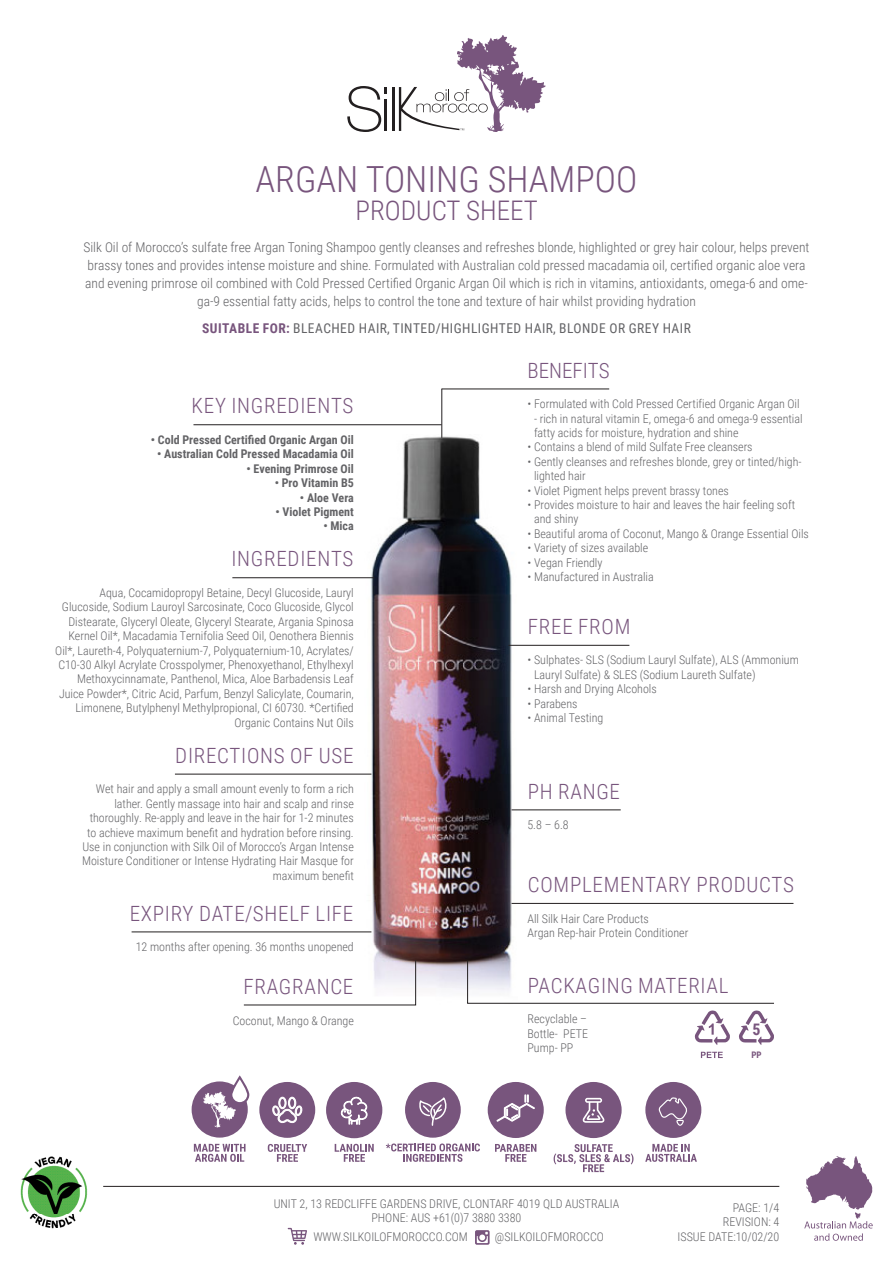
<style>
.page{position:relative;width:893px;height:1263px;background:#fff}
.page>*{position:absolute;margin:0;border:0;box-sizing:border-box;transform-origin:0 0}
.t1{font:300 36px "Roboto Condensed";color:#78557d}
.t2{font:300 27px "Roboto Condensed";color:#78557d}
.t3{font:300 21px "Roboto Condensed";letter-spacing:.035em;color:#78557d}
.t4{font:300 21px "Roboto Condensed";color:#78557d}
.t5{font:700 15.9px "Roboto Condensed";color:#78557d}
.t6{font:300 13.5px/18px "Roboto Condensed";color:#636366;text-align:center}
.t7{font:13.5px "Roboto Condensed";letter-spacing:.035em;color:#636366}
.t8{font:300 12px/14.4px "Roboto Condensed";color:#636366}
.t9{font:700 12px "Roboto Condensed";color:#636366}
.t10{font:700 9px "Roboto Condensed";color:#78557d}
.s1{font-weight:700;color:#78557d}
</style>
<div class="page">
<img style="left:364px;top:435px;width:153px;height:571px">
<hr style="left:392px;top:87px;width:3px;height:44px;background:#231f20">
<svg style="left:347px;top:86px;width:40px;height:46px"></svg>
<svg style="left:399px;top:35px;width:147px;height:97px"></svg>
<hr style="left:508px;top:645px;width:121px;height:1px;background:#231f20">
<hr style="left:232px;top:577px;width:142px;height:1px;background:#231f20">
<hr style="left:132px;top:932px;width:239px;height:1px;background:#231f20">
<hr style="left:175px;top:774px;width:196px;height:1px;background:#231f20">
<hr style="left:193px;top:424px;width:249px;height:1px;background:#231f20">
<svg style="left:467px;top:960px;width:307px;height:44px"></svg>
<hr style="left:512px;top:903px;width:281px;height:1px;background:#231f20">
<hr style="left:512px;top:810px;width:109px;height:1px;background:#231f20">
<svg style="left:243px;top:960px;width:173px;height:45px"></svg>
<hr style="left:442px;top:389px;width:167px;height:1px;background:#231f20">
<hr style="left:442px;top:389px;width:1px;height:49px;background:#231f20">
<svg style="left:804px;top:1156px;width:69px;height:85px"></svg>
<hr style="left:103px;top:1186px;width:676px;height:1px;background:#231f20">
<svg style="left:475px;top:1230px;width:15px;height:15px"></svg>
<svg style="left:288px;top:1228px;width:19px;height:17px"></svg>
<img style="left:20px;top:1156px;width:68px;height:73px">
<svg style="left:701px;top:1052px;width:22px;height:6px"></svg>
<svg style="left:695px;top:1010px;width:35px;height:35px"></svg>
<svg style="left:739px;top:1010px;width:35px;height:35px"></svg>
<svg style="left:194px;top:1144px;width:52px;height:18px"></svg>
<div style="left:192px;top:1081px;width:56px;height:56px;background:#78557d;border-radius:50%"></div>
<svg style="left:230px;top:1075px;width:19px;height:29px"></svg>
<svg style="left:203px;top:1079px;width:44px;height:48px"></svg>
<svg style="left:268px;top:1144px;width:39px;height:18px"></svg>
<div style="left:259px;top:1082px;width:56px;height:56px;background:#78557d;border-radius:50%"></div>
<svg style="left:272px;top:1097px;width:31px;height:26px"></svg>
<svg style="left:335px;top:1144px;width:39px;height:18px"></svg>
<div style="left:326px;top:1082px;width:56px;height:56px;background:#78557d;border-radius:50%"></div>
<svg style="left:341px;top:1096px;width:27px;height:29px"></svg>
<div style="left:405px;top:1082px;width:56px;height:56px;background:#78557d;border-radius:50%"></div>
<svg style="left:419px;top:1097px;width:28px;height:29px"></svg>
<svg style="left:386px;top:1143px;width:94px;height:19px"></svg>
<svg style="left:495px;top:1144px;width:41px;height:18px"></svg>
<div style="left:488px;top:1082px;width:56px;height:56px;background:#78557d;border-radius:50%"></div>
<svg style="left:496px;top:1095px;width:39px;height:27px"></svg>
<div style="left:565px;top:1082px;width:57px;height:56px;background:#78557d;border-radius:50%"></div>
<svg style="left:583px;top:1098px;width:22px;height:25px"></svg>
<svg style="left:554px;top:1144px;width:79px;height:28px"></svg>
<div style="left:645px;top:1082px;width:56px;height:56px;background:#78557d;border-radius:50%"></div>
<svg style="left:658px;top:1097px;width:29px;height:29px"></svg>
<svg style="left:645px;top:1144px;width:52px;height:18px"></svg>
<p class="t1" style="left:256px;top:154px;width:383px">ARGAN TONING SHAMPOO</p>
<p class="t2" style="left:356px;top:192px;width:184px">PRODUCT SHEET</p>
<p class="t6" style="left:83px;top:238px;width:728px">Silk Oil of Morocco’s sulfate free Argan Toning Shampoo gently cleanses and refreshes blonde, highlighted or grey hair colour, helps prevent brassy tones and provides intense moisture and shine. Formulated with Australian cold pressed macadamia oil, certified organic aloe vera and evening primrose oil combined with Cold Pressed Certified Organic Argan Oil which is rich in vitamins, antioxidants, omega-6 and ome&shy;ga-9 essential fatty acids, helps to control the tone and texture of hair whilst providing hydration</p>
<p class="t7" style="left:202px;top:318px;width:490px"><span class="s1">SUITABLE FOR:</span> BLEACHED HAIR, TINTED/HIGHLIGHTED HAIR, BLONDE OR GREY HAIR</p>
<p class="t3" style="left:192px;top:391px;width:163px">KEY INGREDIENTS</p>
<p class="t9" style="left:151px;top:431px;width:205px">• Cold Pressed Certified Organic Argan Oil</p>
<p class="t9" style="left:157px;top:446px;width:198px">• Australian Cold Pressed Macadamia Oil</p>
<p class="t9" style="left:247px;top:460px;width:109px">• Evening Primrose Oil</p>
<p class="t9" style="left:275px;top:474px;width:81px">• Pro Vitamin B5</p>
<p class="t9" style="left:300px;top:489px;width:55px">• Aloe Vera</p>
<p class="t9" style="left:275px;top:503px;width:80px">• Violet Pigment</p>
<p class="t9" style="left:323px;top:518px;width:32px">• Mica</p>
<p class="t3" style="left:231px;top:544px;width:123px">INGREDIENTS</p>
<p class="t8" style="left:55px;top:585px;width:300px;text-align:right">Aqua, Cocamidopropyl Betaine, Decyl Glucoside, Lauryl Glucoside, Sodium Lauroyl Sarcosinate, Coco Glucoside, Glycol Distearate, Glyceryl Oleate, Glyceryl Stearate, Argania Spinosa Kernel Oil*, Macadamia Ternifolia Seed Oil, Oenothera Biennis Oil*, Laureth-4, Polyquaternium-7, Polyquaternium-10, Acrylates/ C10-30 Alkyl Acrylate Crosspolymer, Phenoxyethanol, Ethylhexyl Methoxycinnamate, Panthenol, Mica, Aloe Barbadensis Leaf Juice Powder*, Citric Acid, Parfum, Benzyl Salicylate, Coumarin, Limonene, Butylphenyl Methylpropional, CI 60730. *Certified Organic Contains Nut Oils</p>
<p class="t3" style="left:175px;top:741px;width:180px">DIRECTIONS OF USE</p>
<p class="t8" style="left:82px;top:781px;width:273px;text-align:right">Wet hair and apply a small amount evenly to form a rich lather. Gently massage into hair and scalp and rinse thoroughly. Re-apply and leave in the hair for 1-2 minutes to achieve maximum benefit and hydration before rinsing.<br>Use in conjunction with Silk Oil of Morocco’s Argan Intense Moisture Conditioner or Intense Hydrating Hair Masque for maximum benefit</p>
<p class="t3" style="left:130px;top:898px;width:225px">EXPIRY DATE/SHELF LIFE</p>
<p class="t8" style="left:136px;top:939px;width:220px">12 months after opening. 36 months unopened</p>
<p class="t3" style="left:243px;top:972px;width:111px">FRAGRANCE</p>
<p class="t8" style="left:233px;top:1013px;width:123px">Coconut, Mango &amp; Orange</p>
<p class="t4" style="left:527px;top:355px;width:84px">BENEFITS</p>
<p class="t8" style="left:527px;top:396px;width:274px">• Formulated with Cold Pressed Certified Organic Argan Oil</p>
<p class="t8" style="left:534px;top:411px;width:270px">- rich in natural vitamin E, omega-6 and omega-9 essential fatty acids for moisture, hydration and shine</p>
<p class="t8" style="left:527px;top:439px;width:227px">• Contains a blend of mild Sulfate Free cleansers</p>
<p class="t8" style="left:534px;top:454px;width:269px;text-indent:-7px">• Gently cleanses and refreshes blonde, grey or tinted/high&shy;lighted hair</p>
<p class="t8" style="left:527px;top:483px;width:203px">• Violet Pigment helps prevent brassy tones</p>
<p class="t8" style="left:534px;top:497px;width:263px;text-indent:-7px">• Provides moisture to hair and leaves the hair feeling soft and shiny</p>
<p class="t8" style="left:527px;top:526px;width:283px">• Beautiful aroma of Coconut, Mango &amp; Orange Essential Oils</p>
<p class="t8" style="left:527px;top:540px;width:122px">• Variety of sizes available</p>
<p class="t8" style="left:527px;top:555px;width:77px">• Vegan Friendly</p>
<p class="t8" style="left:527px;top:569px;width:128px">• Manufactured in Australia</p>
<p class="t3" style="left:528px;top:612px;width:104px">FREE FROM</p>
<p class="t8" style="left:534px;top:653px;width:266px;text-indent:-7px">• Sulphates- SLS (Sodium Lauryl Sulfate), ALS (Ammonium<br>Lauryl Sulfate) &amp; SLES (Sodium Laureth Sulfate)</p>
<p class="t8" style="left:527px;top:681px;width:131px">• Harsh and Drying Alcohols</p>
<p class="t8" style="left:527px;top:696px;width:52px">• Parabens</p>
<p class="t8" style="left:527px;top:710px;width:77px">• Animal Testing</p>
<p class="t3" style="left:528px;top:776px;width:94px">PH RANGE</p>
<p class="t8" style="left:527px;top:817px;width:43px">5.8 – 6.8</p>
<p class="t3" style="left:528px;top:870px;width:268px">COMPLEMENTARY PRODUCTS</p>
<p class="t8" style="left:527px;top:911px;width:123px">All Silk Hair Care Products</p>
<p class="t8" style="left:527px;top:925px;width:162px">Argan Rep-hair Protein Conditioner</p>
<p class="t3" style="left:528px;top:970px;width:202px">PACKAGING MATERIAL</p>
<p class="t8" style="left:527px;top:1011px;width:61px">Recyclable –</p>
<p class="t8" style="left:527px;top:1025px;width:62px">Bottle- PETE</p>
<p class="t8" style="left:527px;top:1040px;width:47px">Pump- PP</p>
<p class="t5" style="left:752px;top:1018px;width:10px">5</p>
<p class="t10" style="left:751px;top:1048px;width:12px">PP</p>
<p class="t8" style="left:274px;top:1196px;width:347px">UNIT 2, 13 REDCLIFFE GARDENS DRIVE, CLONTARF 4019 QLD AUSTRALIA</p>
<p class="t8" style="left:371px;top:1210px;width:151px">PHONE: AUS +61(0)7 3880 3380</p>
<p class="t8" style="left:313px;top:1229px;width:156px">WWW.SILKOILOFMOROCCO.COM</p>
<p class="t8" style="left:495px;top:1229px;width:110px">@SILKOILOFMOROCCO</p>
<p class="t8" style="left:733px;top:1200px;width:48px">PAGE: 1/4</p>
<p class="t8" style="left:723px;top:1214px;width:58px">REVISION: 4</p>
<p class="t8" style="left:678px;top:1229px;width:103px">ISSUE DATE:10/02/20</p>
</div>
